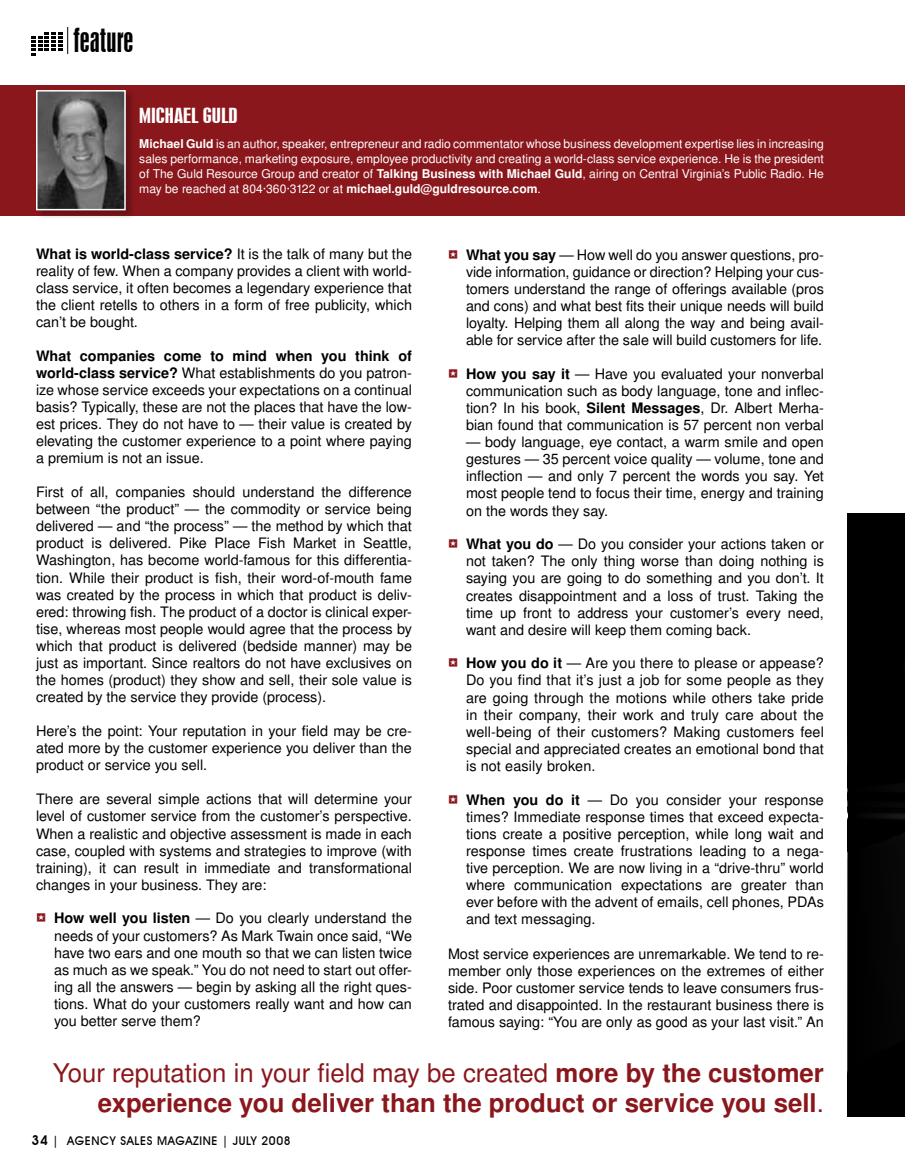
<style>
.page{position:relative;width:905px;height:1175px;background:#fff}
.page>*{position:absolute;margin:0;border:0;box-sizing:border-box;transform-origin:0 0}
.t1{font:31.05px "Swiss 924 BT Regular B";color:#000}
.t2{font:700 25.5px/30px "Turkish Sans SSK";color:#8a171c;text-align:right}
.t3{font:19.5px "Swiss 924 BT Regular B";color:#fff;scale:1.25 1}
.t4{font:14.25px/17.1px "Turkish Sans SSK";color:#000;text-align:justify}
.t5{font:12px/15px "Turkish Sans SSK";color:#fff;text-align:justify}
.t6{font:500 12px "Avant Garde IT Cby BT";letter-spacing:.05em;color:#000}
.s1{font-weight:700}
.s2{font-weight:400}
.s3{font-weight:600;font-size:13.5px}
</style>
<div class="page">
<svg style="left:32px;top:27px;width:36px;height:29px"></svg>
<div style="left:0;top:86px;width:904px;height:130px;background:#8a171c"></div>
<div style="left:35px;top:89px;width:100px;height:131px;background:#000;opacity:.26"></div>
<img style="left:39px;top:93px;width:84px;height:114px">
<div style="left:36px;top:90px;width:90px;height:120px;border:2px solid #fff"></div>
<div style="left:847px;top:514px;width:57px;height:603px;background:#000"></div>
<h1 class="t1" style="left:74px;top:22px;width:61px">feature</h1>
<h3 class="t3" style="left:139px;top:104px;width:80px">Michael Guld</h3>
<p class="t5" style="left:139px;top:136px;width:686px"><span class="s1">Michael Guld</span> is an author, speaker, entrepreneur and radio commentator whose business development expertise lies in increasing sales performance, marketing exposure, employee productivity and creating a world-class service experience. He is the president of The Guld Resource Group and creator of <span class="s1">Talking Business with Michael Guld</span>, airing on Central Virginia’s Public Radio. He may be reached at 804·360·3122 or at <span class="s1">michael.guld@guldresource.com</span>.</p>
<p class="t4" style="left:36px;top:245px;width:377px"><span class="s1">What is world-class service?</span> It is the talk of many but the reality of few. When a company provides a client with world&shy;class service, it often becomes a legendary experience that the client retells to others in a form of free publicity, which can’t be bought.</p>
<p class="t4" style="left:36px;top:347px;width:377px"><span class="s1">What companies come to mind when you think of world-class service?</span> What establishments do you patron&shy;ize whose service exceeds your expectations on a continual basis? Typically, these are not the places that have the low&shy;est prices. They do not have to — their value is created by elevating the customer experience to a point where paying a premium is not an issue.</p>
<p class="t4" style="left:36px;top:483px;width:377px">First of all, companies should understand the difference between “the product” — the commodity or service being delivered — and “the process” — the method by which that product is delivered. Pike Place Fish Market in Seattle, Washington, has become world-famous for this differentia&shy;tion. While their product is fish, their word-of-mouth fame was created by the process in which that product is deliv&shy;ered: throwing fish. The product of a doctor is clinical exper&shy;tise, whereas most people would agree that the process by which that product is delivered (bedside manner) may be just as important. Since realtors do not have exclusives on the homes (product) they show and sell, their sole value is created by the service they provide (process).</p>
<p class="t4" style="left:36px;top:722px;width:377px">Here’s the point: Your reputation in your field may be cre&shy;ated more by the customer experience you deliver than the product or service you sell.</p>
<p class="t4" style="left:36px;top:790px;width:377px">There are several simple actions that will determine your level of customer service from the customer’s perspective.<br>When a realistic and objective assessment is made in each case, coupled with systems and strategies to improve (with training), it can result in immediate and transformational changes in your business. They are:</p>
<p class="t4" style="left:54px;top:909px;width:359px"><span class="s1">How well you listen</span> — Do you clearly understand the needs of your customers? As Mark Twain once said, “We have two ears and one mouth so that we can listen twice as much as we speak.” You do not need to start out offer&shy;ing all the answers — begin by asking all the right ques&shy;tions. What do your customers really want and how can you better serve them?</p>
<p class="t4" style="left:466px;top:246px;width:359px"><span class="s1">What you say</span> — How well do you answer questions, pro&shy;vide information, guidance or direction? Helping your cus&shy;tomers understand the range of offerings available (pros and cons) and what best fits their unique needs will build loyalty. Helping them all along the way and being avail&shy;able for service after the sale will build customers for life.</p>
<p class="t4" style="left:466px;top:365px;width:359px"><span class="s1">How you say it</span> — Have you evaluated your nonverbal communication such as body language, tone and inflec&shy;tion? In his book, <span class="s1">Silent Messages</span>, Dr. Albert Merha&shy;bian found that communication is 57 percent non verbal</p>
<p class="t4" style="left:466px;top:433px;width:359px">— body language, eye contact, a warm smile and open gestures — 35 percent voice quality — volume, tone and inflection — and only 7 percent the words you say. Yet most people tend to focus their time, energy and training on the words they say.</p>
<p class="t4" style="left:466px;top:535px;width:359px"><span class="s1">What you do</span> — Do you consider your actions taken or not taken? The only thing worse than doing nothing is saying you are going to do something and you don’t. It creates disappointment and a loss of trust. Taking the time up front to address your customer’s every need, want and desire will keep them coming back.</p>
<p class="t4" style="left:466px;top:654px;width:359px"><span class="s1">How you do it</span> — Are you there to please or appease?<br>Do you find that it’s just a job for some people as they are going through the motions while others take pride in their company, their work and truly care about the well-being of their customers? Making customers feel special and appreciated creates an emotional bond that is not easily broken.</p>
<p class="t4" style="left:466px;top:790px;width:359px"><span class="s1">When you do it</span> — Do you consider your response times? Immediate response times that exceed expecta&shy;tions create a positive perception, while long wait and response times create frustrations leading to a nega&shy;tive perception. We are now living in a “drive-thru” world where communication expectations are greater than ever before with the advent of emails, cell phones, PDAs and text messaging.</p>
<p class="t4" style="left:448px;top:944px;width:377px">Most service experiences are unremarkable. We tend to re&shy;member only those experiences on the extremes of either side. Poor customer service tends to leave consumers frus&shy;trated and disappointed. In the restaurant business there is famous saying: “You are only as good as your last visit.” An</p>
<h2 class="t2" style="left:53px;top:1058px;width:772px"><span class="s2">Your reputation in your field may be created</span> more by the customer experience you deliver than the product or service you sell<span class="s2">.</span></h2>
<p class="t6" style="left:32px;top:1133px;width:261px"><span class="s3">34</span> | AGENCY SALES MAGAZINE | JULY 2008</p>
</div>
